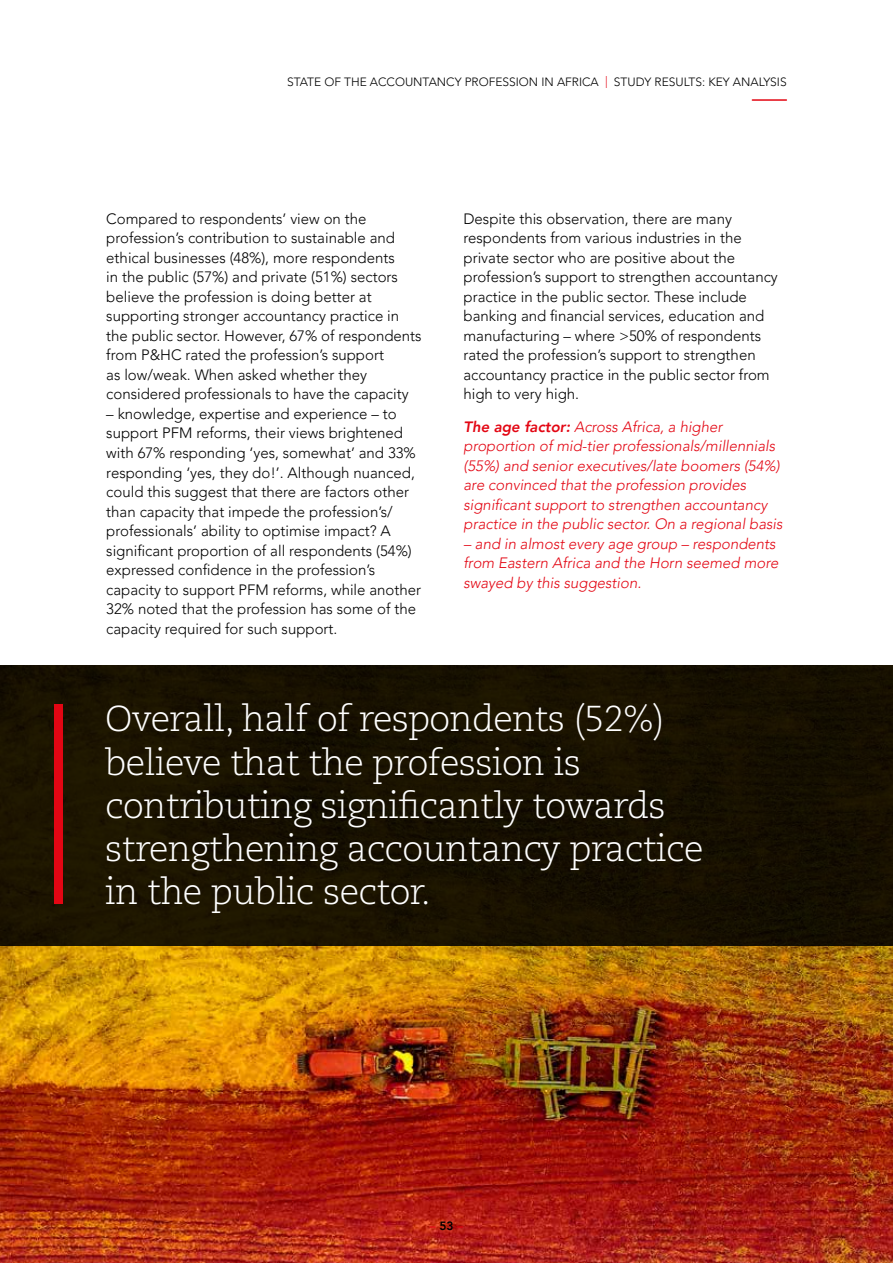
<style>
.page{position:relative;width:893px;height:1263px;background:#fff}
.page>*{position:absolute;margin:0;border:0;box-sizing:border-box;transform-origin:0 0}
.t1{font:300 36px/43.2px "Caecilia LT Std";letter-spacing:-.02em;color:#fff}
.t2{font:300 15px/19.5px "Avenir LT Pro";color:#000}
.t3{font:italic 300 15px/19.5px "Avenir LT Pro";color:#e30613}
.t4{font:300 12px "Avenir LT Pro";color:#000}
.t5{font:800 12px "Avenir LT Pro";color:#e30613}
.s1{color:#e30613}
.s2{font-weight:800}
.s3{color:#000}
</style>
<div class="page">
<img style="left:0;top:946px;width:893px;height:317px">
<div style="left:0;top:665px;width:893px;height:281px;background:#181200"></div>
<div style="left:54px;top:704px;width:9px;height:200px;background:#e30613"></div>
<hr style="left:752px;top:99px;width:34px;height:2px;background:#e30613">
<p class="t4" style="left:287px;top:75px;width:501px">STATE OF THE ACCOUNTANCY PROFESSION IN AFRICA <span class="s1">|</span> STUDY RESULTS: KEY ANALYSIS</p>
<p class="t2" style="left:106px;top:209px;width:317px">Compared to respondents’ view on the profession’s contribution to sustainable and ethical businesses (48%), more respondents<br>in the public (57%) and private (51%) sectors believe the profession is doing better at supporting stronger accountancy practice in the public sector. However, 67% of respondents from P&amp;HC rated the profession’s support<br>as low/weak. When asked whether they considered professionals to have the capacity</p>
<p class="t2" style="left:106px;top:404px;width:316px">– knowledge, expertise and experience – to support PFM reforms, their views brightened with 67% responding ‘yes, somewhat’ and 33% responding ‘yes, they do!’. Although nuanced, could this suggest that there are factors other than capacity that impede the profession’s/ professionals’ ability to optimise impact? A significant proportion of all respondents (54%) expressed confidence in the profession’s capacity to support PFM reforms, while another 32% noted that the profession has some of the capacity required for such support.</p>
<p class="t2" style="left:463px;top:209px;width:316px">Despite this observation, there are many respondents from various industries in the private sector who are positive about the profession’s support to strengthen accountancy practice in the public sector. These include banking and financial services, education and manufacturing – where &gt;50% of respondents rated the profession’s support to strengthen accountancy practice in the public sector from high to very high.</p>
<p class="t3" style="left:463px;top:417px;width:321px"><span class="s2">The age factor:</span> Across Africa, a higher proportion of mid-tier professionals/millennials (55%) and senior executives/late boomers (54%) are convinced that the profession provides significant support to strengthen accountancy practice in the public sector. On a regional basis</p>
<p class="t3" style="left:463px;top:534px;width:316px">– and in almost every age group – respondents from Eastern Africa and the Horn seemed more swayed by this suggestion.</p>
<h1 class="t1" style="left:105px;top:698px;width:600px">Overall, half of respondents (52%) believe that the profession is contributing significantly towards strengthening accountancy practice in the public sector.</h1>
<p class="t5" style="left:430px;top:1218px;width:35px">– <span class="s3">53</span> –</p>
</div>
